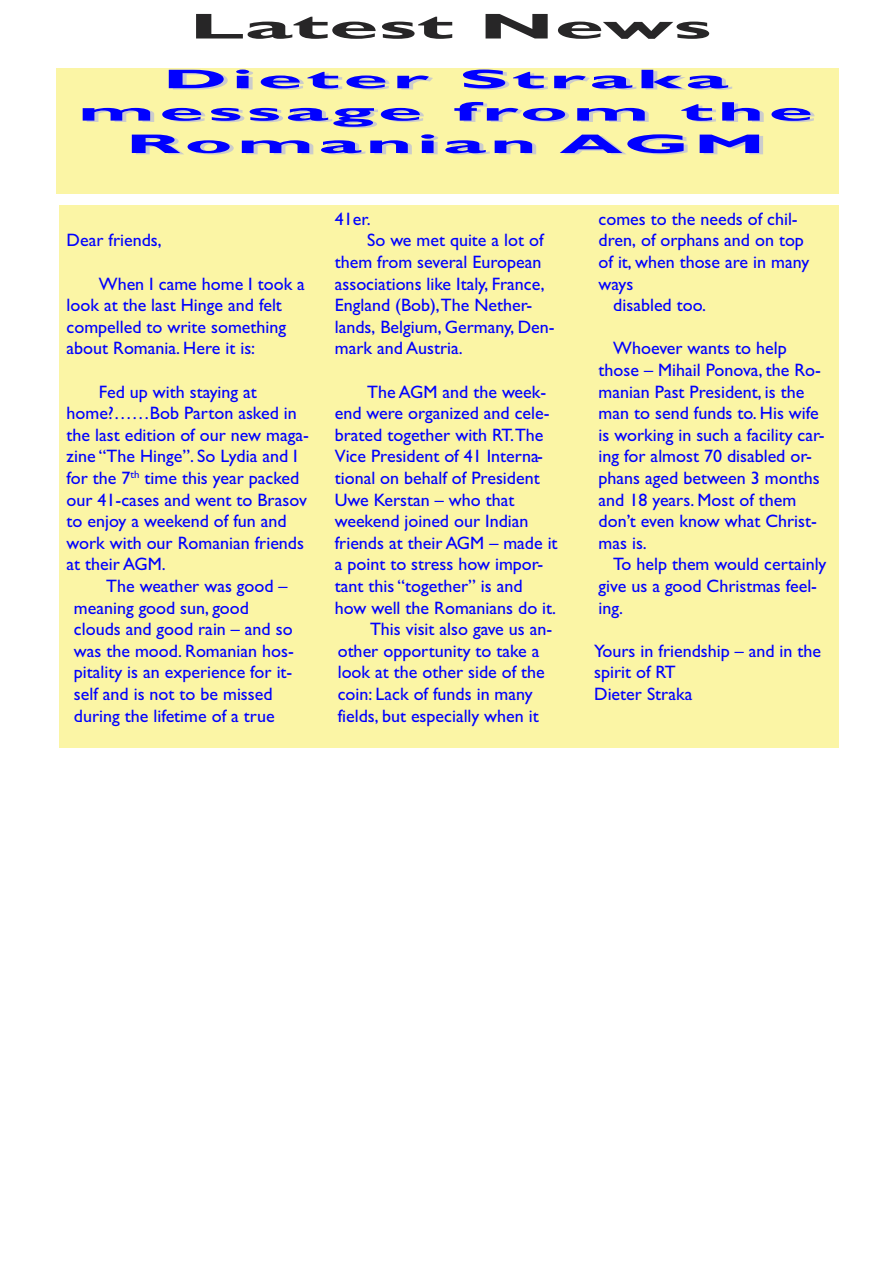
<style>
.page{position:relative;width:893px;height:1263px;background:#fff}
.page>*{position:absolute;margin:0;border:0;box-sizing:border-box;transform-origin:0 0}
.t1{font:700 36px "Gill Sans";color:#272627;scale:2.5 1}
.t2{font:700 27px/32.4px "Gill Sans";letter-spacing:.05em;color:#00f;text-align:center;scale:3 1}
.t3{font:18px/21.6px "Gill Sans";color:#00f}
</style>
<div class="page">
<div style="left:59px;top:205px;width:780px;height:543px;background:#fbf5a5"></div>
<div style="left:56px;top:68px;width:783px;height:125px;background:#fbf5a5"></div>
<h1 class="t1" style="left:189px;top:5px;width:210px">Latest News</h1>
<h2 class="t2" style="left:78px;top:63px;width:247px">Dieter Straka message from the<br>Romanian AGM</h2>
<p class="t3" style="left:67px;top:229px;width:97px">Dear friends,</p>
<p class="t3" style="left:67px;top:273px;width:240px;text-indent:32px">When I came home I took a look at the last Hinge and felt compelled to write something about Romania. Here it is:</p>
<p class="t3" style="left:67px;top:381px;width:244px;text-indent:32px">Fed up with staying at home?……Bob Parton asked in the last edition of our new maga&shy;zine “The Hinge”. So Lydia and I for the 7<sup>th</sup> time this year packed our 41-cases and went to Brasov to enjoy a weekend of fun and work with our Romanian friends at their AGM.</p>
<p class="t3" style="left:74px;top:575px;width:221px;text-indent:32px">The weather was good – meaning good sun, good clouds and good rain – and so was the mood. Romanian hos&shy;pitality is an experience for it&shy;self and is not to be missed during the lifetime of a true</p>
<p class="t3" style="left:335px;top:208px;width:37px">41er.</p>
<p class="t3" style="left:367px;top:229px;width:178px">So we met quite a lot of</p>
<p class="t3" style="left:335px;top:251px;width:208px">them from several European</p>
<p class="t3" style="left:335px;top:273px;width:211px">associations like Italy, France,</p>
<p class="t3" style="left:335px;top:294px;width:199px">England (Bob),The Nether-</p>
<p class="t3" style="left:335px;top:316px;width:221px">lands, Belgium, Germany, Den-</p>
<p class="t3" style="left:335px;top:337px;width:130px">mark and Austria.</p>
<p class="t3" style="left:367px;top:381px;width:181px">The AGM and the week-</p>
<p class="t3" style="left:335px;top:402px;width:216px">end were organized and cele-</p>
<p class="t3" style="left:335px;top:424px;width:210px">brated together with RT.The</p>
<p class="t3" style="left:335px;top:445px;width:210px">Vice President of 41 Interna-</p>
<p class="t3" style="left:335px;top:467px;width:206px">tional on behalf of President</p>
<p class="t3" style="left:335px;top:489px;width:181px">Uwe Kerstan – who that</p>
<p class="t3" style="left:335px;top:510px;width:195px">weekend joined our Indian</p>
<p class="t3" style="left:335px;top:532px;width:224px">friends at their AGM – made it</p>
<p class="t3" style="left:335px;top:553px;width:210px">a point to stress how impor-</p>
<p class="t3" style="left:335px;top:575px;width:189px">tant this “together” is and</p>
<p class="t3" style="left:335px;top:597px;width:223px">how well the Romanians do it.</p>
<p class="t3" style="left:370px;top:618px;width:184px">This visit also gave us an-</p>
<p class="t3" style="left:338px;top:640px;width:203px">other opportunity to take a</p>
<p class="t3" style="left:338px;top:661px;width:209px">look at the other side of the</p>
<p class="t3" style="left:338px;top:683px;width:196px">coin: Lack of funds in many</p>
<p class="t3" style="left:338px;top:705px;width:203px">fields, but especially when it</p>
<p class="t3" style="left:599px;top:208px;width:201px">comes to the needs of chil-</p>
<p class="t3" style="left:599px;top:229px;width:207px">dren, of orphans and on top</p>
<p class="t3" style="left:599px;top:251px;width:212px">of it, when those are in many</p>
<p class="t3" style="left:599px;top:273px;width:36px">ways</p>
<p class="t3" style="left:613px;top:294px;width:94px">disabled too.</p>
<p class="t3" style="left:599px;top:337px;width:228px;text-indent:15px">Whoever wants to help those – Mihail Ponova, the Ro&shy;manian Past President, is the man to send funds to. His wife is working in such a facility car&shy;ing for almost 70 disabled or&shy;phans aged between 3 months and 18 years. Most of them don’t even know what Christ&shy;mas is.</p>
<p class="t3" style="left:599px;top:553px;width:229px;text-indent:15px">To help them would certainly give us a good Christmas feel&shy;ing.</p>
<p class="t3" style="left:594px;top:640px;width:228px">Yours in friendship – and in the spirit of RT<br>Dieter Straka</p>
</div>
